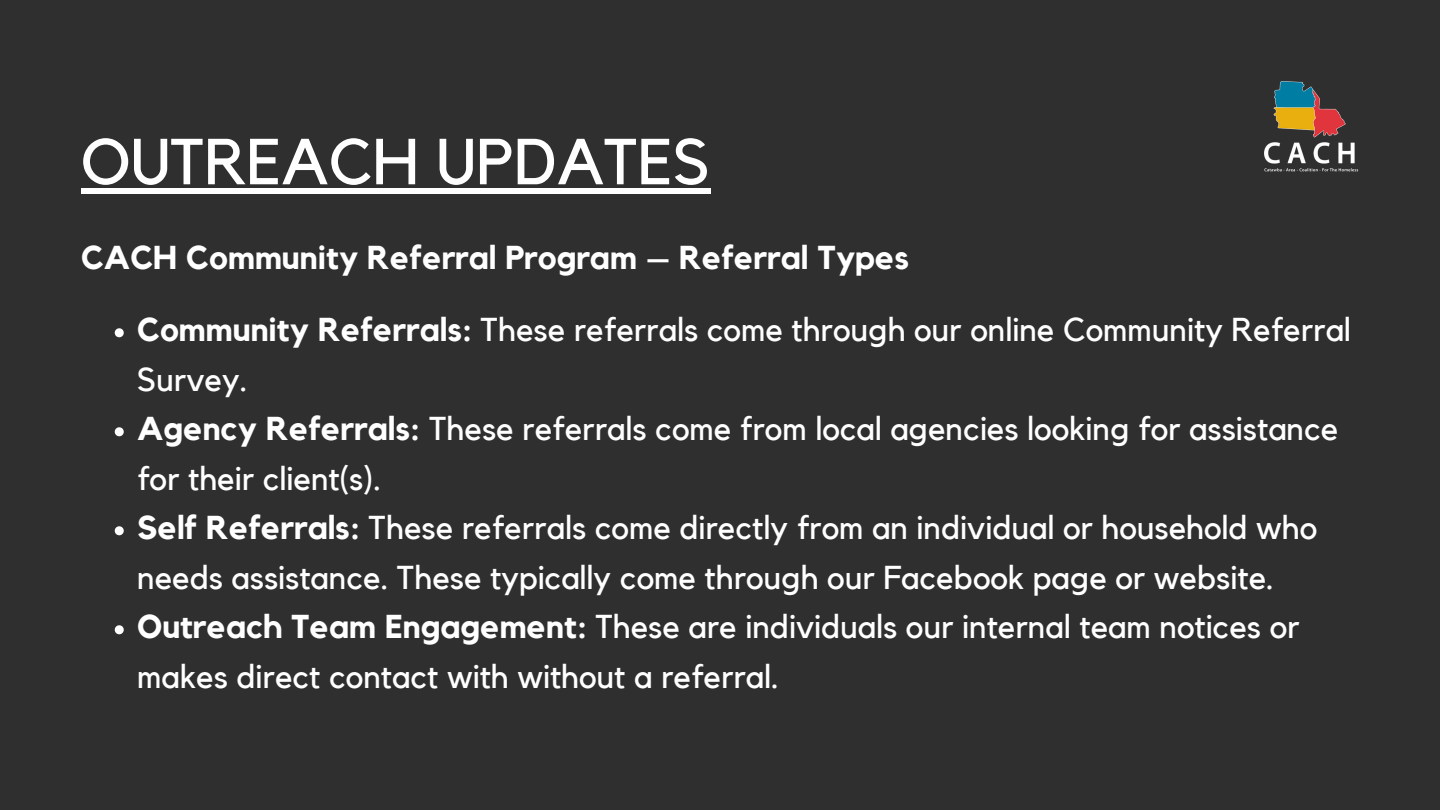
<style>
.page{position:relative;width:1440px;height:810px;background:#2f2f2f}
.page>*{position:absolute;margin:0;border:0;box-sizing:border-box;transform-origin:0 0}
.t1{font:64.2px "Kollektif";color:#fff}
.t2{font:33px/49.5px "Kollektif";color:#fff}
.t3{font:700 33px "Kollektif";color:#fff}
.s1{font-weight:700}
</style>
<div class="page">
<img style="left:1264px;top:81px;width:95px;height:91px">
<svg style="left:115px;top:328px;width:9px;height:9px"></svg>
<svg style="left:115px;top:427px;width:9px;height:9px"></svg>
<svg style="left:115px;top:526px;width:9px;height:9px"></svg>
<svg style="left:115px;top:625px;width:9px;height:9px"></svg>
<div style="left:81px;top:188px;width:629px;height:6px;background:#fff"></div>
<h1 class="t1" style="left:81px;top:132px;width:631px">OUTREACH UPDATES</h1>
<p class="t3" style="left:81px;top:242px;width:830px">CACH Community Referral Program – Referral Types</p>
<h2 class="t2" style="left:137px;top:306px;width:1215px"><span class="s1">Community Referrals:</span> These referrals come through our online Community Referral<br>Survey.</h2>
<p class="t2" style="left:137px;top:405px;width:1203px"><span class="s1">Agency Referrals:</span> These referrals come from local agencies looking for assistance for their client(s).</p>
<p class="t2" style="left:137px;top:504px;width:1182px"><span class="s1">Self Referrals:</span> These referrals come directly from an individual or household who needs assistance. These typically come through our Facebook page or website.</p>
<p class="t2" style="left:137px;top:603px;width:1164px"><span class="s1">Outreach Team Engagement:</span> These are individuals our internal team notices or makes direct contact with without a referral.</p>
</div>
